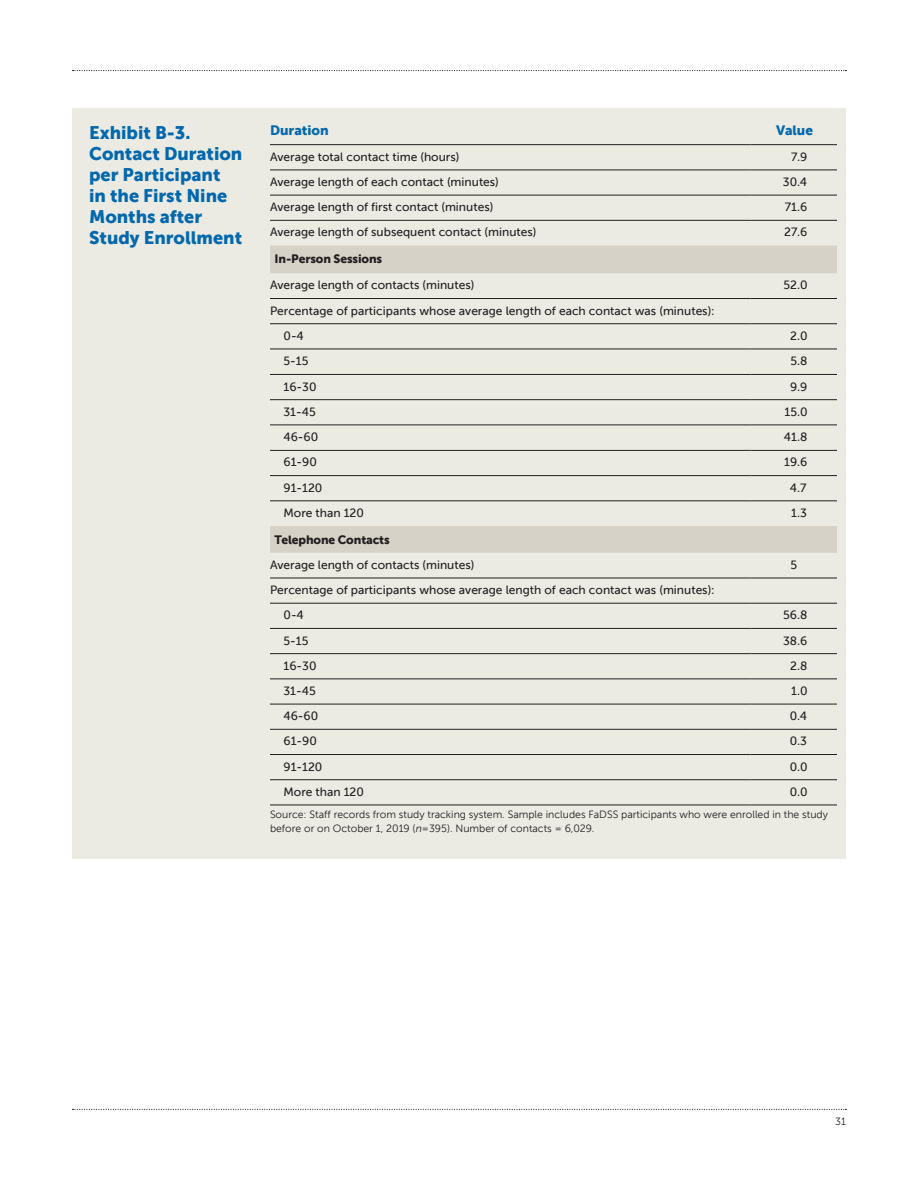
<style>
.page{position:relative;width:918px;height:1188px;background:#fff}
.page>*{position:absolute;margin:0;border:0;box-sizing:border-box;transform-origin:0 0}
.t1{font:18px/21px "Museo Sans 900";color:#0168ae}
.t2{font:13.5px "Museo Sans 900";color:#0168ae}
.t3{font:12px "Museo Sans 500";color:#231f20}
.t4{font:12px "Museo Sans 900";letter-spacing:-.01em;color:#231f20}
.t5{font:10.5px/13.5px "Museo Sans 300";color:#231f20}
.s1{font-style:italic}
</style>
<div class="page">
<svg style="left:73px;top:70px;width:773px;height:1px"></svg>
<svg style="left:73px;top:1109px;width:773px;height:1px"></svg>
<div style="left:72px;top:108px;width:774px;height:751px;background:#ebeae3"></div>
<svg style="left:270px;top:145px;width:567px;height:660px"></svg>
<svg style="left:270px;top:246px;width:567px;height:307px"></svg>
<hr style="left:270px;top:170px;width:481px;height:1px;background:#231f20">
<hr style="left:751px;top:170px;width:86px;height:1px;background:#231f20">
<hr style="left:270px;top:195px;width:481px;height:1px;background:#231f20">
<hr style="left:751px;top:195px;width:86px;height:1px;background:#231f20">
<hr style="left:270px;top:220px;width:481px;height:1px;background:#231f20">
<hr style="left:751px;top:220px;width:86px;height:1px;background:#231f20">
<hr style="left:270px;top:298px;width:481px;height:1px;background:#231f20">
<hr style="left:751px;top:298px;width:86px;height:1px;background:#231f20">
<hr style="left:270px;top:349px;width:481px;height:1px;background:#231f20">
<hr style="left:751px;top:349px;width:86px;height:1px;background:#231f20">
<hr style="left:270px;top:374px;width:481px;height:1px;background:#231f20">
<hr style="left:751px;top:374px;width:86px;height:1px;background:#231f20">
<hr style="left:270px;top:399px;width:481px;height:1px;background:#231f20">
<hr style="left:751px;top:399px;width:86px;height:1px;background:#231f20">
<hr style="left:270px;top:425px;width:481px;height:1px;background:#231f20">
<hr style="left:751px;top:425px;width:86px;height:1px;background:#231f20">
<hr style="left:270px;top:450px;width:481px;height:1px;background:#231f20">
<hr style="left:751px;top:450px;width:86px;height:1px;background:#231f20">
<hr style="left:270px;top:475px;width:481px;height:1px;background:#231f20">
<hr style="left:751px;top:475px;width:86px;height:1px;background:#231f20">
<hr style="left:270px;top:501px;width:481px;height:1px;background:#231f20">
<hr style="left:751px;top:501px;width:86px;height:1px;background:#231f20">
<hr style="left:270px;top:578px;width:481px;height:1px;background:#231f20">
<hr style="left:751px;top:578px;width:86px;height:1px;background:#231f20">
<hr style="left:270px;top:603px;width:481px;height:1px;background:#231f20">
<hr style="left:751px;top:603px;width:86px;height:1px;background:#231f20">
<hr style="left:270px;top:628px;width:481px;height:1px;background:#231f20">
<hr style="left:751px;top:628px;width:86px;height:1px;background:#231f20">
<hr style="left:270px;top:653px;width:481px;height:1px;background:#231f20">
<hr style="left:751px;top:653px;width:86px;height:1px;background:#231f20">
<hr style="left:270px;top:679px;width:481px;height:1px;background:#231f20">
<hr style="left:751px;top:679px;width:86px;height:1px;background:#231f20">
<hr style="left:270px;top:704px;width:481px;height:1px;background:#231f20">
<hr style="left:751px;top:704px;width:86px;height:1px;background:#231f20">
<hr style="left:270px;top:729px;width:481px;height:1px;background:#231f20">
<hr style="left:751px;top:729px;width:86px;height:1px;background:#231f20">
<hr style="left:270px;top:754px;width:481px;height:1px;background:#231f20">
<hr style="left:751px;top:754px;width:86px;height:1px;background:#231f20">
<hr style="left:270px;top:779px;width:481px;height:1px;background:#231f20">
<hr style="left:751px;top:779px;width:86px;height:1px;background:#231f20">
<hr style="left:270px;top:805px;width:481px;height:1px;background:#231f20">
<hr style="left:751px;top:805px;width:86px;height:1px;background:#231f20">
<hr style="left:270px;top:144px;width:481px;height:1px;background:#231f20">
<hr style="left:751px;top:144px;width:86px;height:1px;background:#231f20">
<hr style="left:270px;top:323px;width:481px;height:1px;background:#231f20">
<hr style="left:751px;top:323px;width:86px;height:1px;background:#231f20">
<p class="t1" style="left:89px;top:122px;width:155px">Exhibit B-3.<br>Contact Duration per Participant<br>in the First Nine<br>Months after<br>Study Enrollment</p>
<p class="t2" style="left:270px;top:123px;width:60px">Duration</p>
<p class="t2" style="left:776px;top:123px;width:39px">Value</p>
<p class="t3" style="left:270px;top:150px;width:191px">Average total contact time (hours)</p>
<p class="t3" style="left:791px;top:150px;width:18px">7.9</p>
<p class="t3" style="left:270px;top:175px;width:230px">Average length of each contact (minutes)</p>
<p class="t3" style="left:783px;top:175px;width:26px">30.4</p>
<p class="t3" style="left:270px;top:200px;width:225px">Average length of first contact (minutes)</p>
<p class="t3" style="left:785px;top:200px;width:24px">71.6</p>
<p class="t3" style="left:270px;top:226px;width:268px">Average length of subsequent contact (minutes)</p>
<p class="t3" style="left:784px;top:226px;width:24px">27.6</p>
<p class="t4" style="left:274px;top:252px;width:109px">In-Person Sessions</p>
<p class="t3" style="left:270px;top:279px;width:206px">Average length of contacts (minutes)</p>
<p class="t3" style="left:783px;top:279px;width:26px">52.0</p>
<p class="t3" style="left:270px;top:304px;width:446px">Percentage of participants whose average length of each contact was (minutes):</p>
<p class="t3" style="left:284px;top:329px;width:22px">0-4</p>
<p class="t3" style="left:790px;top:329px;width:19px">2.0</p>
<p class="t3" style="left:284px;top:354px;width:27px">5-15</p>
<p class="t3" style="left:790px;top:354px;width:18px">5.8</p>
<p class="t3" style="left:284px;top:380px;width:35px">16-30</p>
<p class="t3" style="left:790px;top:380px;width:19px">9.9</p>
<p class="t3" style="left:284px;top:405px;width:34px">31-45</p>
<p class="t3" style="left:785px;top:405px;width:25px">15.0</p>
<p class="t3" style="left:284px;top:430px;width:36px">46-60</p>
<p class="t3" style="left:784px;top:430px;width:25px">41.8</p>
<p class="t3" style="left:284px;top:456px;width:35px">61-90</p>
<p class="t3" style="left:784px;top:456px;width:25px">19.6</p>
<p class="t3" style="left:284px;top:481px;width:40px">91-120</p>
<p class="t3" style="left:790px;top:481px;width:18px">4.7</p>
<p class="t3" style="left:284px;top:506px;width:82px">More than 120</p>
<p class="t3" style="left:791px;top:506px;width:17px">1.3</p>
<p class="t4" style="left:274px;top:533px;width:117px">Telephone Contacts</p>
<p class="t3" style="left:270px;top:558px;width:206px">Average length of contacts (minutes)</p>
<p class="t3" style="left:790px;top:558px;width:8px">5</p>
<p class="t3" style="left:270px;top:583px;width:446px">Percentage of participants whose average length of each contact was (minutes):</p>
<p class="t3" style="left:284px;top:609px;width:22px">0-4</p>
<p class="t3" style="left:783px;top:609px;width:26px">56.8</p>
<p class="t3" style="left:284px;top:634px;width:27px">5-15</p>
<p class="t3" style="left:783px;top:634px;width:26px">38.6</p>
<p class="t3" style="left:284px;top:659px;width:35px">16-30</p>
<p class="t3" style="left:790px;top:659px;width:19px">2.8</p>
<p class="t3" style="left:284px;top:684px;width:34px">31-45</p>
<p class="t3" style="left:791px;top:684px;width:18px">1.0</p>
<p class="t3" style="left:284px;top:709px;width:36px">46-60</p>
<p class="t3" style="left:790px;top:709px;width:19px">0.4</p>
<p class="t3" style="left:284px;top:735px;width:35px">61-90</p>
<p class="t3" style="left:790px;top:735px;width:19px">0.3</p>
<p class="t3" style="left:284px;top:760px;width:40px">91-120</p>
<p class="t3" style="left:790px;top:760px;width:19px">0.0</p>
<p class="t3" style="left:284px;top:785px;width:82px">More than 120</p>
<p class="t3" style="left:790px;top:785px;width:19px">0.0</p>
<p class="t5" style="left:270px;top:808px;width:560px">Source: Staff records from study tracking system. Sample includes FaDSS participants who were enrolled in the study before or on October 1, 2019 (<span class="s1">n</span>=395). Number of contacts = 6,029.</p>
<p class="t5" style="left:835px;top:1115px;width:12px">31</p>
</div>
